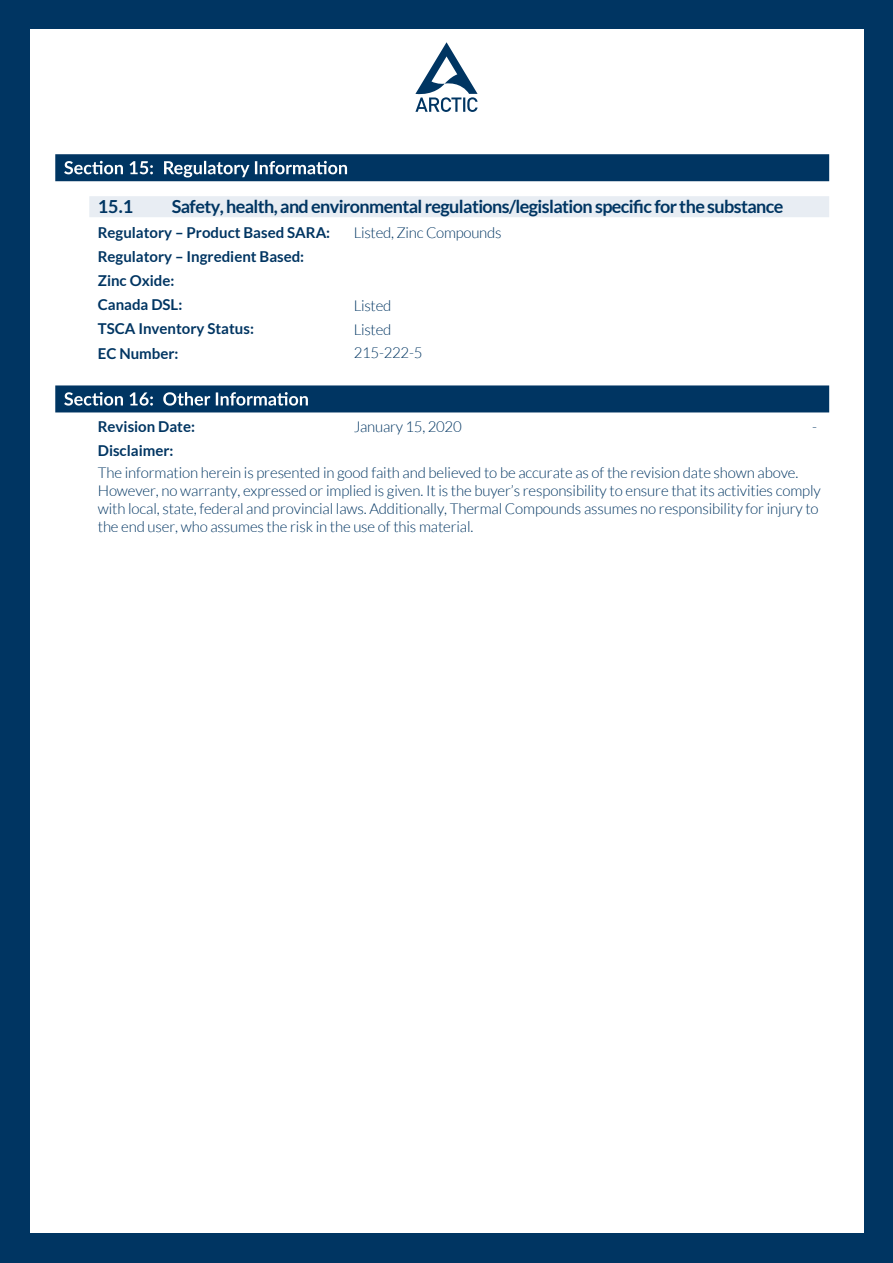
<style>
.page{position:relative;width:893px;height:1263px;background:#003562}
.page>*{position:absolute;margin:0;border:0;box-sizing:border-box;transform-origin:0 0}
.t1{font:700 18px "Lato";letter-spacing:-.035em;color:#003562}
.t2{font:300 15px/18px "Lato";letter-spacing:-.01em;color:#003562}
.t3{font:700 15px/24px "Lato";color:#003562}
</style>
<div class="page">
<div style="left:30px;top:30px;width:833px;height:1203px;background:#fff"></div>
<div style="left:55px;top:385px;width:774px;height:27px;background:#003562"></div>
<svg style="left:64px;top:392px;width:244px;height:14px"></svg>
<div style="left:55px;top:154px;width:774px;height:27px;background:#003562"></div>
<svg style="left:64px;top:161px;width:283px;height:16px"></svg>
<svg style="left:415px;top:42px;width:63px;height:70px"></svg>
<div style="left:89px;top:196px;width:740px;height:21px;background:#e8edf3"></div>
<p class="t1" style="left:98px;top:196px;width:37px">15.1</p>
<p class="t1" style="left:172px;top:196px;width:613px">Safety, health, and environmental regulations/legislation specific for the substance</p>
<p class="t3" style="left:98px;top:221px;width:234px">Regulatory – Product Based SARA:<br>Regulatory – Ingredient Based:<br>Zinc Oxide:<br>Canada DSL:<br>TSCA Inventory Status:<br>EC Number:</p>
<p class="t2" style="left:354px;top:224px;width:149px">Listed, Zinc Compounds</p>
<p class="t2" style="left:354px;top:294px;width:70px;line-height:23.4px">Listed<br>Listed<br>215-222-5</p>
<p class="t3" style="left:98px;top:414px;width:99px">Revision Date:</p>
<p class="t2" style="left:354px;top:418px;width:109px">January 15, 2020</p>
<p class="t3" style="left:98px;top:438px;width:77px">Disclaimer:</p>
<p class="t2" style="left:812px;top:418px;width:6px">-</p>
<p class="t2" style="left:98px;top:464px;width:724px">The information herein is presented in good faith and believed to be accurate as of the revision date shown above.<br>However, no warranty, expressed or implied is given. It is the buyer’s responsibility to ensure that its activities comply with local, state, federal and provincial laws. Additionally, Thermal Compounds assumes no responsibility for injury to the end user, who assumes the risk in the use of this material.</p>
</div>
